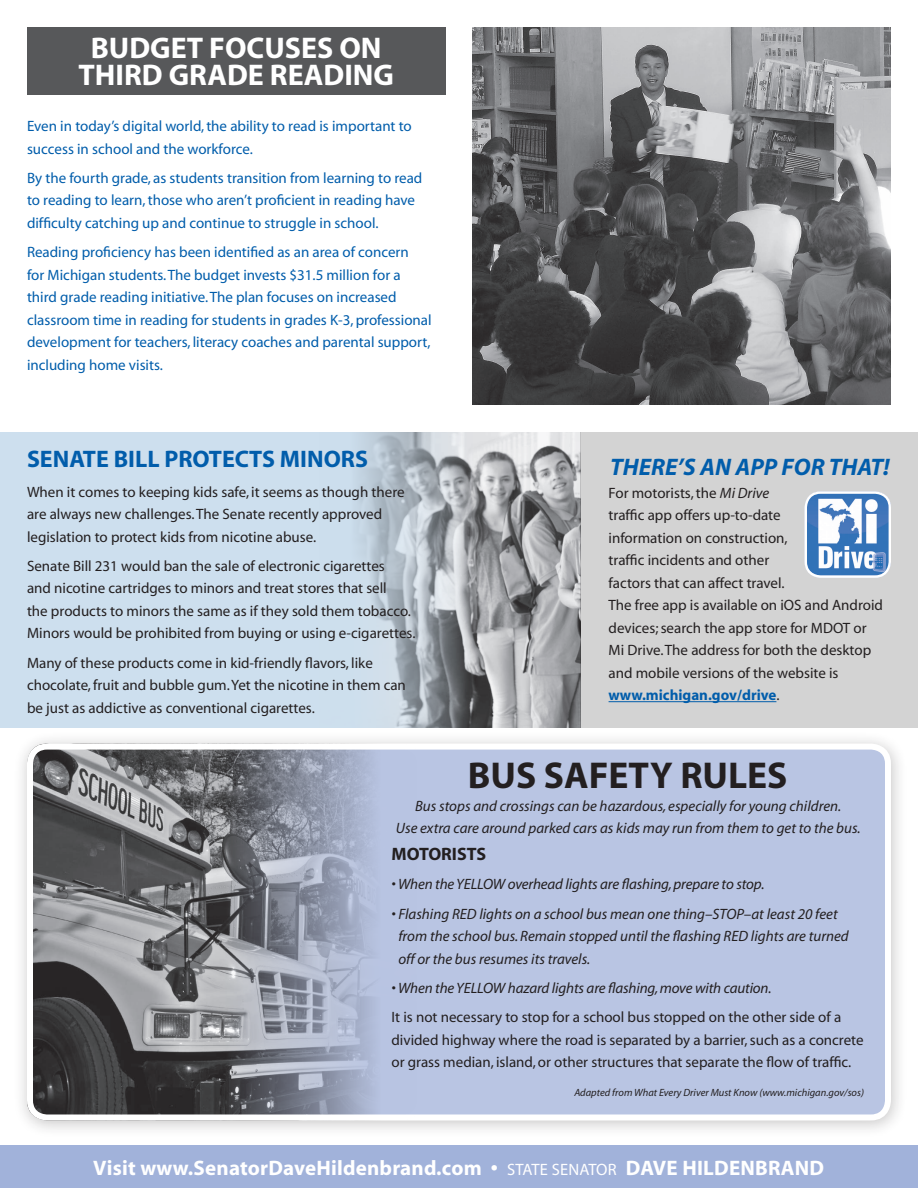
<style>
.page{position:relative;width:918px;height:1188px;background:#fff}
.page>*{position:absolute;margin:0;border:0;box-sizing:border-box;transform-origin:0 0}
.t1{font:700 37.5px "Myriad";color:#231f20}
.t2{font:700 30px/27px "Myriad";color:#fff;text-align:center}
.t3{font:700 24px "Myriad";color:#015dab}
.t4{font:italic 700 24px "Myriad";color:#015dab}
.t5{font:700 21px "Myriad";letter-spacing:.01em;color:#fff}
.t6{font:700 18px "Myriad";color:#231f20}
.t7{font:15px/22.5px "Myriad";color:#231f20}
.t8{font:15px/22.5px "Myriad";color:#015dab}
.t9{font:italic 15px/22.5px "Myriad";color:#231f20}
.t10{font:italic 10.5px "Myriad";color:#231f20}
.s1{font-style:italic}
.s2{font-weight:700;color:#015dab}
.s3{font-weight:400;font-size:16.5px}
</style>
<div class="page">
<div style="left:0;top:432px;width:580px;height:296px;background:#cddfee"></div>
<img style="left:358px;top:432px;width:222px;height:296px">
<div style="left:0;top:1146px;width:918px;height:42px;background:#a1b2da"></div>
<img style="left:472px;top:27px;width:419px;height:378px">
<div style="left:580px;top:432px;width:338px;height:296px;background:#d3d3d3"></div>
<hr style="left:609px;top:701px;width:167px;height:1px;background:#015dab">
<img style="left:805px;top:494px;width:83px;height:81px">
<div style="left:805px;top:491px;width:86px;height:87px;border:2px solid #fff;border-radius:15px"></div>
<div style="left:27px;top:27px;width:419px;height:67px;background:#57585a"></div>
<div style="left:13px;top:731px;width:894px;height:407px;background:#231f20;opacity:.25"></div>
<div style="left:30px;top:747px;width:858px;height:371px;background:#b9c5e3;border-radius:17px"></div>
<div style="left:27px;top:744px;width:864px;height:376px;border:6px solid #fff;border-radius:17px"></div>
<img style="left:27px;top:744px;width:396px;height:376px">
<div style="left:27px;top:744px;width:396px;height:376px;border:6px solid #fff;border-radius:17px"></div>
<p class="t2" style="left:78px;top:36px;width:317px">BUDGET FOCUSES ON<br>THIRD GRADE READING</p>
<p class="t8" style="left:27px;top:116px;width:386px">Even in today’s digital world, the ability to read is important to success in school and the workforce.</p>
<p class="t8" style="left:27px;top:167px;width:397px">By the fourth grade, as students transition from learning to read to reading to learn, those who aren’t proficient in reading have difficulty catching up and continue to struggle in school.</p>
<p class="t8" style="left:27px;top:242px;width:406px">Reading proficiency has been identified as an area of concern<br>for Michigan students. The budget invests $31.5 million for a third grade reading initiative. The plan focuses on increased classroom time in reading for students in grades K-3, professional development for teachers, literacy coaches and parental support, including home visits.</p>
<p class="t3" style="left:27px;top:447px;width:343px">SENATE BILL PROTECTS MINORS</p>
<p class="t7" style="left:27px;top:481px;width:379px">When it comes to keeping kids safe, it seems as though there are always new challenges. The Senate recently approved legislation to protect kids from nicotine abuse.</p>
<p class="t7" style="left:27px;top:555px;width:390px">Senate Bill 231 would ban the sale of electronic cigarettes<br>and nicotine cartridges to minors and treat stores that sell<br>the products to minors the same as if they sold them tobacco.<br>Minors would be prohibited from buying or using e-cigarettes.</p>
<p class="t7" style="left:27px;top:652px;width:380px">Many of these products come in kid-friendly flavors, like chocolate, fruit and bubble gum. Yet the nicotine in them can be just as addictive as conventional cigarettes.</p>
<p class="t4" style="left:610px;top:455px;width:281px">THERE’S AN APP FOR THAT!</p>
<p class="t7" style="left:609px;top:482px;width:276px">For motorists, the <span class="s1">Mi Drive<br></span>traffic app offers up-to-date<br>information on construction,<br>traffic incidents and other<br>factors that can affect travel.<br>The free app is available on iOS and Android devices; search the app store for MDOT or Mi Drive. The address for both the desktop and mobile versions of the website is <span class="s2">www.michigan.gov/drive</span>.</p>
<p class="t1" style="left:468px;top:756px;width:321px">BUS SAFETY RULES</p>
<p class="t9" style="left:396px;top:795px;width:466px;text-align:center">Bus stops and crossings can be hazardous, especially for young children.<br>Use extra care around parked cars as kids may run from them to get to the bus.</p>
<p class="t6" style="left:392px;top:845px;width:96px">MOTORISTS</p>
<p class="t9" style="left:392px;top:874px;width:375px">• When the YELLOW overhead lights are flashing, prepare to stop.</p>
<p class="t9" style="left:398px;top:903px;width:452px;text-indent:-7px">• Flashing RED lights on a school bus mean one thing–STOP–at least 20 feet from the school bus. Remain stopped until the flashing RED lights are turned off or the bus resumes its travels.</p>
<p class="t9" style="left:392px;top:977px;width:382px">• When the YELLOW hazard lights are flashing, move with caution.</p>
<p class="t7" style="left:392px;top:1007px;width:474px">It is not necessary to stop for a school bus stopped on the other side of a divided highway where the road is separated by a barrier, such as a concrete or grass median, island, or other structures that separate the flow of traffic.</p>
<p class="t10" style="left:574px;top:1088px;width:291px">Adapted from What Every Driver Must Know (www.michigan.gov/sos)</p>
<p class="t5" style="left:93px;top:1157px;width:733px">Visit www.SenatorDaveHildenbrand.com • <span class="s3">STATE SENATOR</span> DAVE HILDENBRAND</p>
</div>
